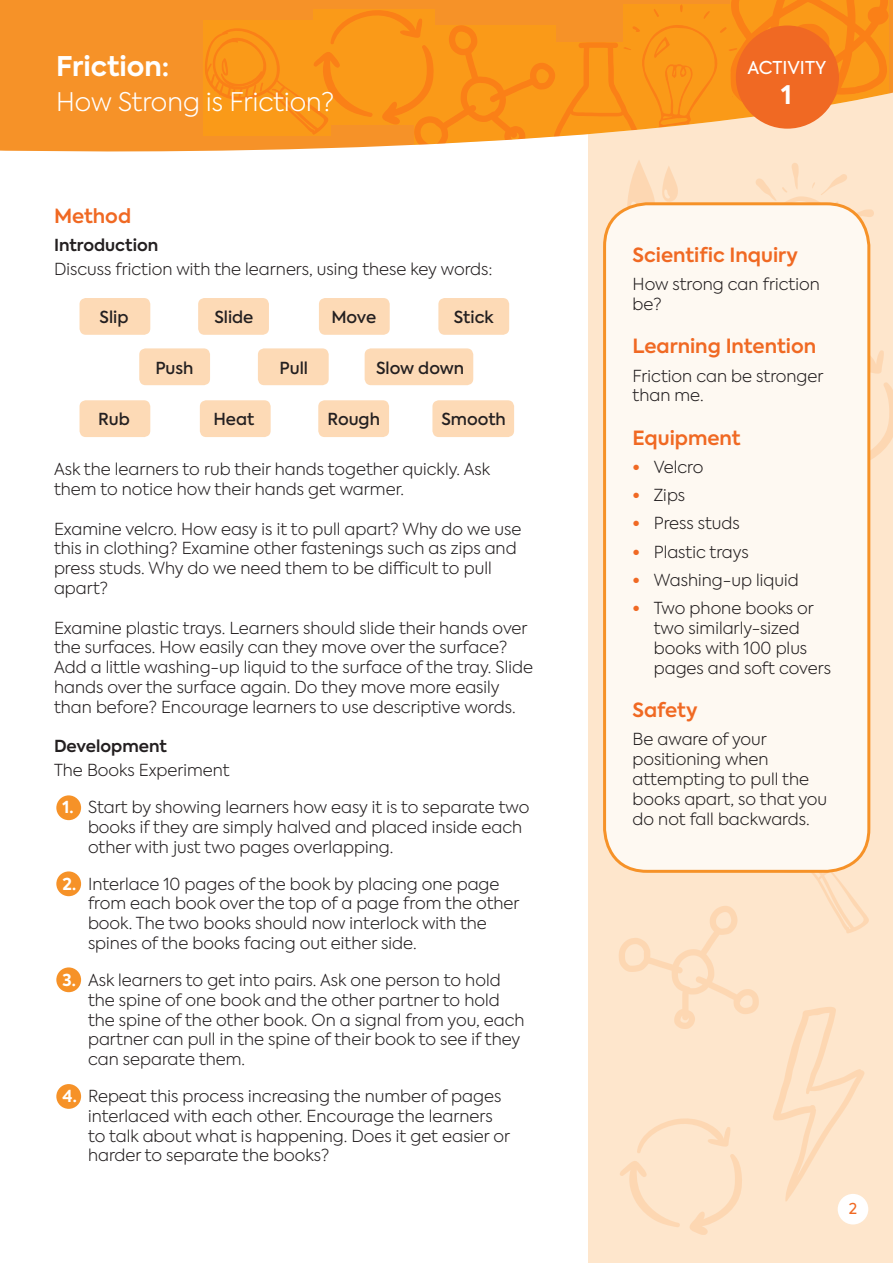
<style>
.page{position:relative;width:893px;height:1263px;background:#fff}
.page>*{position:absolute;margin:0;border:0;box-sizing:border-box;transform-origin:0 0}
.t1{font:700 27px "Axiforma";color:#fff}
.t2{font:300 25.5px "Axiforma";color:#fff}
.t3{font:700 25.5px "Axiforma";color:#fff}
.t4{font:600 19.5px "Axiforma";color:#f06923}
.t5{font:17.7px "Axiforma";color:#fff}
.Body_Copy{font:300 16.5px/19.8px "Axiforma";color:#231f20}
.Body_Copy-2{font:500 16.5px "Axiforma";color:#231f20}
.t6{font:600 16.5px "Axiforma";color:#231f20}
.t7{font:15px "Axiforma";color:#f06923}
.s1{font-weight:700;color:#fff}
.s2{font-weight:700;color:#f06923}
</style>
<div class="page">
<div style="left:588px;top:1px;width:305px;height:1262px;background:#fee6cc"></div>
<svg style="left:624px;top:165px;width:269px;height:505px"></svg>
<svg style="left:0;top:0;width:893px;height:165px;fill:#f69228"></svg>
<svg style="left:204px;top:0;width:685px;height:152px"></svg>
<div style="left:736px;top:26px;width:103px;height:103px;background:#f06923;border-radius:50%"></div>
<svg style="left:619px;top:837px;width:251px;height:398px"></svg>
<div style="left:605px;top:204px;width:264px;height:667px;background:#fef9f2;border-radius:43px"></div>
<div style="left:603px;top:202px;width:267px;height:671px;border:3px solid #f69228;border-radius:43px"></div>
<div style="left:56px;top:795px;width:25px;height:25px;background:#f69228;border-radius:50%"></div>
<div style="left:56px;top:871px;width:25px;height:25px;background:#f69228;border-radius:50%"></div>
<div style="left:56px;top:967px;width:25px;height:25px;background:#f69228;border-radius:50%"></div>
<div style="left:56px;top:1084px;width:25px;height:25px;background:#f69228;border-radius:50%"></div>
<div style="left:80px;top:298px;width:70px;height:37px;background:#fddab6;border-radius:6px"></div>
<div style="left:80px;top:400px;width:70px;height:37px;background:#fddab6;border-radius:6px"></div>
<div style="left:200px;top:400px;width:71px;height:37px;background:#fddab6;border-radius:6px"></div>
<div style="left:318px;top:400px;width:71px;height:37px;background:#fddab6;border-radius:6px"></div>
<div style="left:432px;top:400px;width:82px;height:37px;background:#fddab6;border-radius:6px"></div>
<div style="left:139px;top:348px;width:71px;height:37px;background:#fddab6;border-radius:6px"></div>
<div style="left:258px;top:348px;width:71px;height:37px;background:#fddab6;border-radius:6px"></div>
<div style="left:365px;top:348px;width:108px;height:37px;background:#fddab6;border-radius:6px"></div>
<div style="left:198px;top:298px;width:71px;height:37px;background:#fddab6;border-radius:6px"></div>
<div style="left:319px;top:298px;width:71px;height:37px;background:#fddab6;border-radius:6px"></div>
<div style="left:438px;top:298px;width:71px;height:37px;background:#fddab6;border-radius:6px"></div>
<h1 class="t1" style="left:56px;top:48px;width:115px">Friction:</h1>
<h2 class="t2" style="left:56px;top:85px;width:279px">How Strong is Friction?</h2>
<h1 class="t4" style="left:54px;top:202px;width:79px">Method</h1>
<h2 class="t6" style="left:54px;top:234px;width:106px">Introduction</h2>
<p class="Body_Copy" style="left:54px;top:259px;width:440px">Discuss friction with the learners, using these key words:</p>
<p class="Body_Copy-2" style="left:99px;top:306px;width:30px">Slip</p>
<p class="Body_Copy-2" style="left:214px;top:306px;width:41px">Slide</p>
<p class="Body_Copy-2" style="left:331px;top:306px;width:46px">Move</p>
<p class="Body_Copy-2" style="left:454px;top:306px;width:41px">Stick</p>
<p class="Body_Copy-2" style="left:155px;top:357px;width:40px">Push</p>
<p class="Body_Copy-2" style="left:280px;top:357px;width:30px">Pull</p>
<p class="Body_Copy-2" style="left:376px;top:357px;width:90px">Slow down</p>
<p class="Body_Copy-2" style="left:98px;top:408px;width:33px">Rub</p>
<p class="Body_Copy-2" style="left:213px;top:408px;width:42px">Heat</p>
<p class="Body_Copy-2" style="left:328px;top:408px;width:54px">Rough</p>
<p class="Body_Copy-2" style="left:441px;top:408px;width:66px">Smooth</p>
<p class="Body_Copy" style="left:54px;top:459px;width:438px">Ask the learners to rub their hands together quickly. Ask them to notice how their hands get warmer.</p>
<p class="Body_Copy" style="left:54px;top:519px;width:469px">Examine velcro. How easy is it to pull apart? Why do we use this in clothing? Examine other fastenings such as zips and press studs. Why do we need them to be difficult to pull apart?</p>
<p class="Body_Copy" style="left:54px;top:618px;width:480px">Examine plastic trays. Learners should slide their hands over the surfaces. How easily can they move over the surface?<br>Add a little washing-up liquid to the surface of the tray. Slide hands over the surface again. Do they move more easily than before? Encourage learners to use descriptive words.</p>
<h2 class="t6" style="left:54px;top:735px;width:114px">Development</h2>
<p class="Body_Copy" style="left:54px;top:760px;width:177px">The Books Experiment</p>
<p class="Body_Copy" style="left:88px;top:797px;width:443px;text-indent:-26px"><span class="s1">1.</span> Start by showing learners how easy it is to separate two books if they are simply halved and placed inside each other with just two pages overlapping.</p>
<p class="Body_Copy" style="left:88px;top:874px;width:433px;text-indent:-26px"><span class="s1">2.</span> Interlace 10 pages of the book by placing one page from each book over the top of a page from the other book. The two books should now interlock with the spines of the books facing out either side.</p>
<p class="Body_Copy" style="left:88px;top:970px;width:438px;text-indent:-26px"><span class="s1">3.</span> Ask learners to get into pairs. Ask one person to hold the spine of one book and the other partner to hold the spine of the other book. On a signal from you, each partner can pull in the spine of their book to see if they can separate them.</p>
<p class="Body_Copy" style="left:88px;top:1086px;width:424px;text-indent:-26px"><span class="s1">4.</span> Repeat this process increasing the number of pages interlaced with each other. Encourage the learners to talk about what is happening. Does it get easier or harder to separate the books?</p>
<p class="t5" style="left:747px;top:56px;width:80px">ACTIVITY</p>
<h2 class="t3" style="left:781px;top:78px;width:12px">1</h2>
<h1 class="t4" style="left:632px;top:242px;width:167px">Scientific Inquiry</h1>
<p class="Body_Copy" style="left:632px;top:274px;width:189px">How strong can friction be?</p>
<h1 class="t4" style="left:632px;top:333px;width:185px">Learning Intention</h1>
<p class="Body_Copy" style="left:632px;top:366px;width:192px">Friction can be stronger than me.</p>
<h1 class="t4" style="left:632px;top:424px;width:110px">Equipment</h1>
<p class="Body_Copy" style="left:632px;top:457px;width:72px"><span class="s2">•</span> Velcro</p>
<p class="Body_Copy" style="left:632px;top:485px;width:54px"><span class="s2">•</span> Zips</p>
<p class="Body_Copy" style="left:632px;top:513px;width:109px"><span class="s2">•</span> Press studs</p>
<p class="Body_Copy" style="left:632px;top:542px;width:118px"><span class="s2">•</span> Plastic trays</p>
<p class="Body_Copy" style="left:632px;top:570px;width:168px"><span class="s2">•</span> Washing-up liquid</p>
<p class="Body_Copy" style="left:654px;top:598px;width:179px;text-indent:-21px"><span class="s2">•</span> Two phone books or two similarly-sized books with 100 plus pages and soft covers</p>
<h1 class="t4" style="left:632px;top:697px;width:66px">Safety</h1>
<p class="Body_Copy" style="left:632px;top:729px;width:196px">Be aware of your positioning when attempting to pull the books apart, so that you do not fall backwards.</p>
<p class="t7" style="left:849px;top:1199px;width:10px">2</p>
</div>
